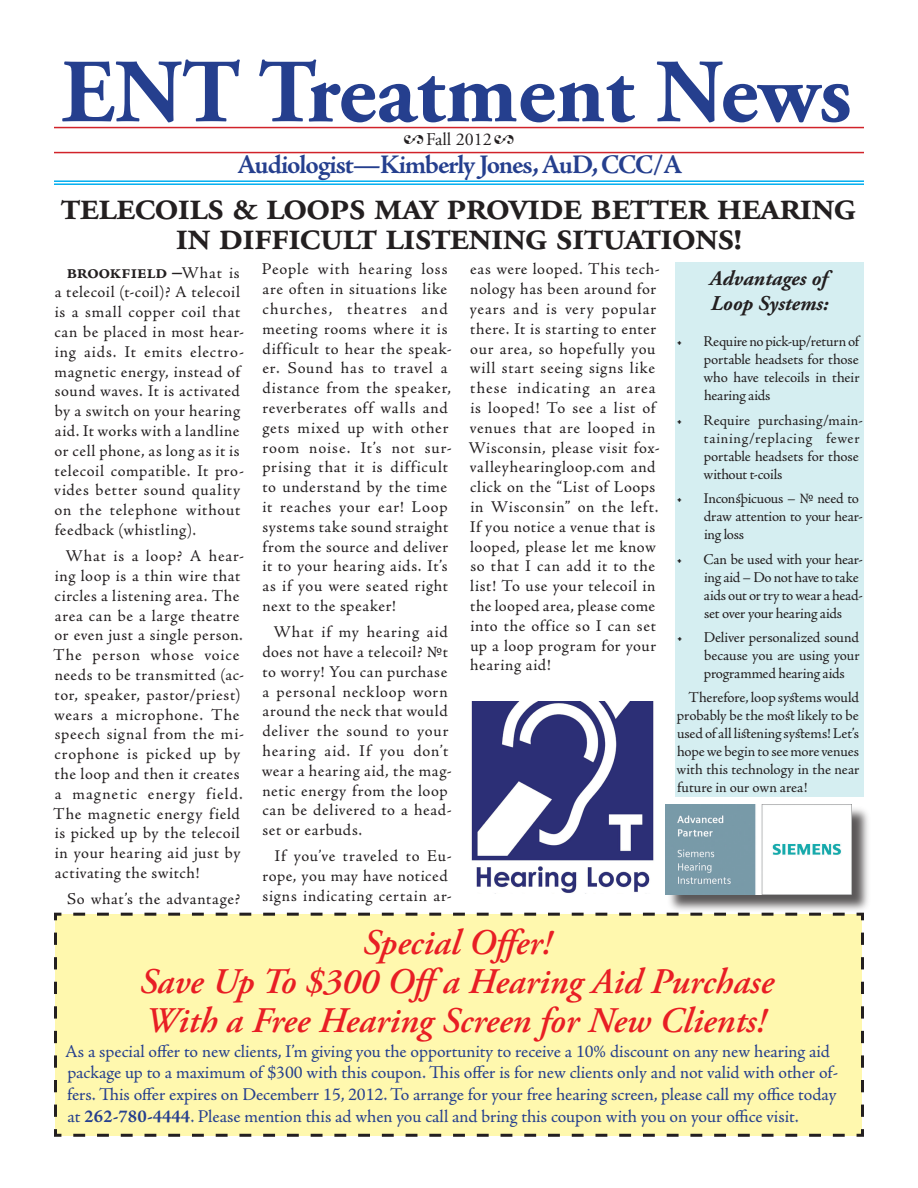
<style>
.page{position:relative;width:918px;height:1188px;background:#fff}
.page>*{position:absolute;margin:0;border:0;box-sizing:border-box;transform-origin:0 0}
.t1{font:700 90px "Adobe Garamond Pro";color:#253f8e}
._4_Headline_Main_Alt{font:600 42px "Adobe Garamond Pro";letter-spacing:-.03em;color:#231f20}
._4_Headline_Main_Alt-2{font:italic 600 36px "Adobe Garamond Pro";color:#e81e24}
.t2{font:700 27px "Adobe Jenson Pro";letter-spacing:-.04em;color:#253f8e}
._3_Headline_Minor_St{font:italic 700 21px "Adobe Garamond Pro";color:#231f20}
._1_Body_Copy_Normal{font:600 21px "Adobe Jenson Pro";letter-spacing:-.03em;color:#231f20}
.t3{font:18px/21.6px "Adobe Jenson Pro";letter-spacing:-.005em;color:#253f8e}
.t4{font:18px "Adobe Garamond Pro";color:#231f20}
._1_Body_Copy_Normal-2{font:16.5px/19.8px "Adobe Jenson Pro";letter-spacing:.04em;color:#231f20}
._1_Body_Copy_Normal-3{font:15px/18px "Adobe Jenson Pro";letter-spacing:-.01em;color:#231f20;text-align:justify}
.s1{font-weight:400;font-size:16.5px}
.s2{font-weight:700}
</style>
<div class="page">
<hr style="left:54px;top:127px;width:810px;height:1px;background:#d1232a">
<div style="left:54px;top:912px;width:810px;height:225px;background:#fff8ae"></div>
<hr style="left:54px;top:180px;width:810px;height:2px;background:#00aeef">
<hr style="left:54px;top:183px;width:810px;height:2px;background:#00aeef">
<hr style="left:54px;top:152px;width:810px;height:1px;background:#d1232a">
<div style="left:675px;top:263px;width:189px;height:534px;background:#d5eef1"></div>
<div style="left:667px;top:806px;width:205px;height:108px;background:#231f20;opacity:.75"></div>
<img style="left:665px;top:804px;width:187px;height:90px">
<img style="left:471px;top:702px;width:183px;height:191px">
<p class="t1" style="left:61px;top:40px;width:792px">ENT Treatment News</p>
<p class="t4" style="left:403px;top:128px;width:113px">2 Fall 2012 2</p>
<p class="t2" style="left:237px;top:150px;width:447px">Audiologist—Kimberly Jones, AuD, CCC/A</p>
<p class="_4_Headline_Main_Alt" style="left:60px;top:181px;width:797px">Telecoils &amp; Loops may provide better hearing</p>
<p class="_4_Headline_Main_Alt" style="left:175px;top:211px;width:569px">in difficult listening situations!</p>
<p class="_1_Body_Copy_Normal" style="left:66px;top:259px;width:175px">Brookfield –<span class="s1">What is</span></p>
<p class="_1_Body_Copy_Normal-2" style="left:54px;top:283px;width:191px">a telecoil (t-coil)? A telecoil is a small copper coil that can be placed in most hear&shy;ing aids. It emits electro&shy;magnetic energy, instead of sound waves. It is activated by a switch on your hearing aid. It works with a landline or cell phone, as long as it is telecoil compatible. It pro&shy;vides better sound quality on the telephone without feedback (whistling).</p>
<p class="_1_Body_Copy_Normal-2" style="left:53px;top:546px;width:192px;text-indent:12px">What is a loop? A hear&shy;ing loop is a thin wire that circles a listening area. The area can be a large theatre or even just a single person.<br>The person whose voice needs to be transmitted (ac&shy;tor, speaker, pastor/priest) wears a microphone. The speech signal from the mi&shy;crophone is picked up by the loop and then it creates a magnetic energy field.<br>The magnetic energy field is picked up by the telecoil in your hearing aid just by activating the switch!</p>
<p class="_1_Body_Copy_Normal-2" style="left:67px;top:889px;width:175px">So what’s the advantage?</p>
<p class="_1_Body_Copy_Normal-2" style="left:262px;top:260px;width:191px">People with hearing loss are often in situations like churches, theatres and meeting rooms where it is difficult to hear the speak&shy;er. Sound has to travel a distance from the speaker, reverberates off walls and gets mixed up with other room noise. It’s not sur&shy;prising that it is difficult to understand by the time it reaches your ear! Loop systems take sound straight from the source and deliver it to your hearing aids. It’s as if you were seated right next to the speaker!</p>
<p class="_1_Body_Copy_Normal-2" style="left:262px;top:622px;width:192px;text-indent:11px">What if my hearing aid does not have a telecoil? Not to worry! You can purchase a personal neckloop worn around the neck that would deliver the sound to your hearing aid. If you don’t wear a hearing aid, the mag&shy;netic energy from the loop can be delivered to a head&shy;set or earbuds.</p>
<p class="_1_Body_Copy_Normal-2" style="left:262px;top:847px;width:191px;text-indent:12px">If you’ve traveled to Eu&shy;rope, you may have noticed signs indicating certain ar-</p>
<p class="_1_Body_Copy_Normal-2" style="left:468px;top:260px;width:193px">eas were looped. This tech&shy;nology has been around for years and is very popular there. It is starting to enter our area, so hopefully you will start seeing signs like these indicating an area is looped! To see a list of venues that are looped in<br>Wisconsin, please visit fox&shy;valleyhearingloop.com and click on the “List of Loops in Wisconsin” on the left.<br>If you notice a venue that is looped, please let me know so that I can add it to the list! To use your telecoil in the looped area, please come into the office so I can set up a loop program for your hearing aid!</p>
<p class="_3_Headline_Minor_St" style="left:710px;top:266px;width:119px">Advantages of</p>
<p class="_3_Headline_Minor_St" style="left:711px;top:291px;width:119px">Loop Systems:</p>
<p class="_1_Body_Copy_Normal-3" style="left:704px;top:333px;width:157px">Require no pick-up/return of portable headsets for those who have telecoils in their hearing aids</p>
<p class="_1_Body_Copy_Normal-3" style="left:704px;top:411px;width:161px;text-align:left">Require purchasing/main&shy;taining/replacing fewer portable headsets for those without t-coils</p>
<p class="_1_Body_Copy_Normal-3" style="left:703px;top:490px;width:161px;text-align:left">Inconspicuous – No need to draw attention to your hear&shy;ing loss</p>
<p class="_1_Body_Copy_Normal-3" style="left:703px;top:550px;width:161px;text-align:left">Can be used with your hear&shy;ing aid – Do not have to take aids out or try to wear a head&shy;set over your hearing aids</p>
<p class="_1_Body_Copy_Normal-3" style="left:704px;top:628px;width:157px">Deliver personalized sound because you are using your programmed hearing aids</p>
<p class="_1_Body_Copy_Normal-3" style="left:677px;top:689px;width:184px;text-indent:12px">Therefore, loop systems would probably be the most likely to be used of all listening systems! Let’s hope we begin to see more venues with this technology in the near future in our own area!</p>
<p class="_1_Body_Copy_Normal-3" style="left:677px;top:333px;width:7px">•</p>
<p class="_1_Body_Copy_Normal-3" style="left:677px;top:411px;width:7px">•</p>
<p class="_1_Body_Copy_Normal-3" style="left:676px;top:490px;width:7px">•</p>
<p class="_1_Body_Copy_Normal-3" style="left:676px;top:550px;width:7px">•</p>
<p class="_1_Body_Copy_Normal-3" style="left:677px;top:628px;width:7px">•</p>
<p class="_4_Headline_Main_Alt-2" style="left:362px;top:922px;width:190px">Special Offer!</p>
<p class="_4_Headline_Main_Alt-2" style="left:140px;top:961px;width:636px">Save Up To $300 Offa Hearing Aid Purchase</p>
<p class="_4_Headline_Main_Alt-2" style="left:145px;top:1000px;width:622px">With a Free Hearing Screen for New Clients!</p>
<p class="t3" style="left:65px;top:1041px;width:775px">As a special offer to new clients, I’m giving you the opportunity to receive a 10% discount on any new hearing aid package up to a maximum of $300 with this coupon. This offer is for new clients only and not valid with other of&shy;fers. This offer expires on Decemberr 15, 2012. To arrange for your free hearing screen, please call my office today at <span class="s2">262-780-4444</span>. Please mention this ad when you call and bring this coupon with you on your office visit.</p>
</div>
